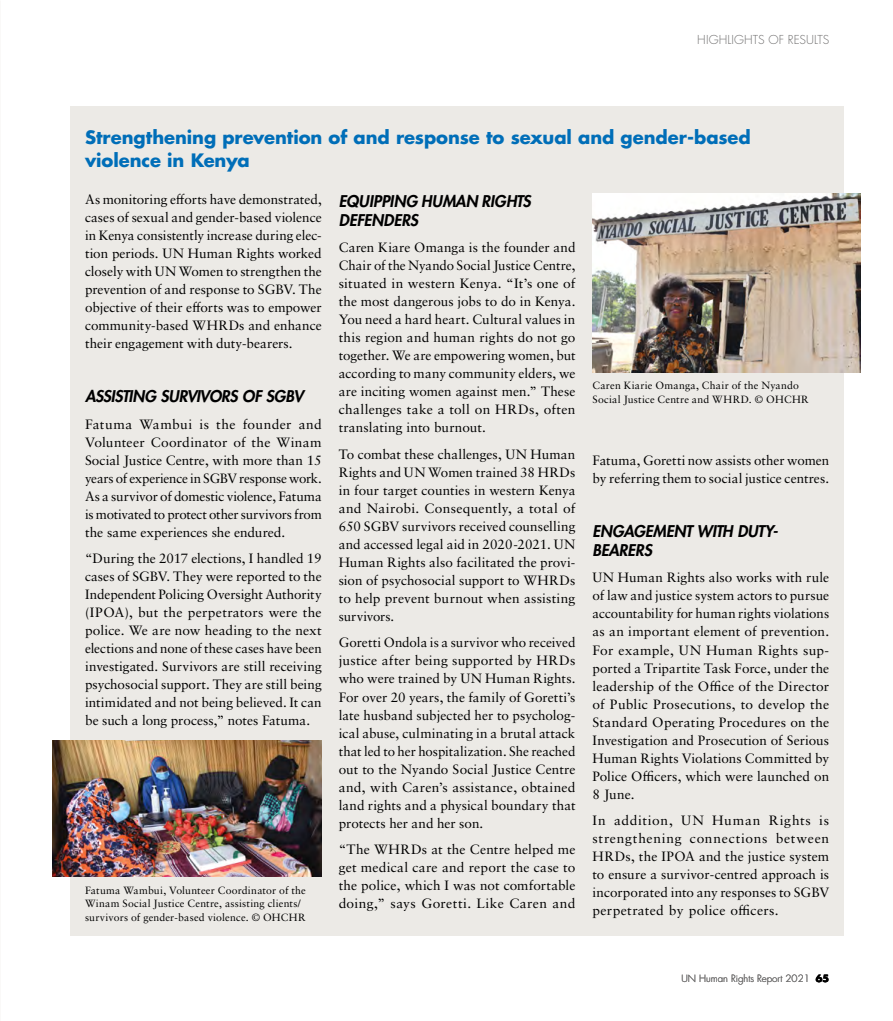
<style>
.page{position:relative;width:893px;height:1021px;background:#fff}
.page>*{position:absolute;margin:0;border:0;box-sizing:border-box;transform-origin:0 0}
.story_title{font:700 18px/22.5px "Futura Std";letter-spacing:-.005em;color:#006eb8}
.paragraph_title{font:italic 800 15.75px/18.8px "Futura Std";letter-spacing:-.015em;color:#000}
.body{font:italic 800 15.75px/18.8px "Futura Std";color:#000}
.body-2{font:13.5px/18px "Sabon LT Pro";letter-spacing:.005em;color:#000;text-align:justify}
.t1{font:300 12px "Futura Std";letter-spacing:.01em;color:#706f6f}
.image_credit{font:10.5px/13.5px "Sabon LT Pro";letter-spacing:.02em;color:#000}
.t2{font:300 9.75px "Futura Std";color:#706f6f}
.s1{font-weight:700;color:#000}
</style>
<div class="page">
<div style="left:70px;top:106px;width:774px;height:829px;background:#eceae6"></div>
<img style="left:52px;top:740px;width:270px;height:136px">
<img style="left:592px;top:194px;width:268px;height:179px">
<p class="t1" style="left:697px;top:32px;width:133px">HIGHLIGHTS OF RESULTS</p>
<p class="story_title" style="left:85px;top:126px;width:667px">Strengthening prevention of and response to sexual and gender-based violence in Kenya</p>
<p class="body-2" style="left:85px;top:190px;width:238px">As monitoring efforts have demonstrated, cases of sexual and gender-based violence in Kenya consistently increase during elec&shy;tion periods. UN Human Rights worked closely with UN Women to strengthen the prevention of and response to SGBV. The objective of their efforts was to empower community-based WHRDs and enhance their engagement with duty-bearers.</p>
<p class="paragraph_title" style="left:85px;top:387px;width:220px">ASSISTING SURVIVORS OF SGBV</p>
<p class="body-2" style="left:85px;top:414px;width:238px">Fatuma Wambui is the founder and Volunteer Coordinator of the Winam Social Justice Centre, with more than 15 years of experience in SGBV response work.<br>As a survivor of domestic violence, Fatuma is motivated to protect other survivors from the same experiences she endured.</p>
<p class="body-2" style="left:85px;top:549px;width:238px">“During the 2017 elections, I handled 19 cases of SGBV. They were reported to the Independent Policing Oversight Authority (IPOA), but the perpetrators were the police. We are now heading to the next elections and none of these cases have been investigated. Survivors are still receiving psychosocial support. They are still being intimidated and not being believed. It can be such a long process,” notes Fatuma.</p>
<p class="body" style="left:339px;top:192px;width:194px">EQUIPPING HUMAN RIGHTS<br>DEFENDERS</p>
<p class="body-2" style="left:339px;top:238px;width:238px">Caren Kiare Omanga is the founder and Chair of the Nyando Social Justice Centre, situated in western Kenya. “It’s one of the most dangerous jobs to do in Kenya.<br>You need a hard heart. Cultural values in this region and human rights do not go together. We are empowering women, but according to many community elders, we are inciting women against men.” These challenges take a toll on HRDs, often translating into burnout.</p>
<p class="body-2" style="left:339px;top:445px;width:238px">To combat these challenges, UN Human Rights and UN Women trained 38 HRDs in four target counties in western Kenya and Nairobi. Consequently, a total of 650 SGBV survivors received counselling and accessed legal aid in 2020-2021. UN Human Rights also facilitated the provi&shy;sion of psychosocial support to WHRDs to help prevent burnout when assisting survivors.</p>
<p class="body-2" style="left:339px;top:633px;width:238px">Goretti Ondola is a survivor who received justice after being supported by HRDs who were trained by UN Human Rights.<br>For over 20 years, the family of Goretti’s late husband subjected her to psycholog&shy;ical abuse, culminating in a brutal attack that led to her hospitalization. She reached out to the Nyando Social Justice Centre and, with Caren’s assistance, obtained land rights and a physical boundary that protects her and her son.</p>
<p class="body-2" style="left:339px;top:840px;width:238px">“The WHRDs at the Centre helped me get medical care and report the case to the police, which I was not comfortable doing,” says Goretti. Like Caren and</p>
<p class="image_credit" style="left:592px;top:379px;width:218px">Caren Kiarie Omanga, Chair of the Nyando<br>Social Justice Centre and WHRD. © OHCHR</p>
<p class="body-2" style="left:592px;top:451px;width:238px">Fatuma, Goretti now assists other women by referring them to social justice centres.</p>
<p class="paragraph_title" style="left:592px;top:522px;width:187px">ENGAGEMENT WITH DUTY-<br>BEARERS</p>
<p class="body-2" style="left:592px;top:568px;width:238px">UN Human Rights also works with rule of law and justice system actors to pursue accountability for human rights violations as an important element of prevention.<br>For example, UN Human Rights sup&shy;ported a Tripartite Task Force, under the leadership of the Office of the Director of Public Prosecutions, to develop the Standard Operating Procedures on the Investigation and Prosecution of Serious Human Rights Violations Committed by Police Officers, which were launched on 8 June.</p>
<p class="body-2" style="left:592px;top:811px;width:238px">In addition, UN Human Rights is strengthening connections between HRDs, the IPOA and the justice system to ensure a survivor-centred approach is incorporated into any responses to SGBV perpetrated by police officers.</p>
<p class="image_credit" style="left:85px;top:883px;width:222px">Fatuma Wambui, Volunteer Coordinator of the<br>Winam Social Justice Centre, assisting clients/ survivors of gender-based violence. © OHCHR</p>
<p class="t2" style="left:681px;top:973px;width:149px">UN Human Rights Report 2021 <span class="s1">65</span></p>
</div>
